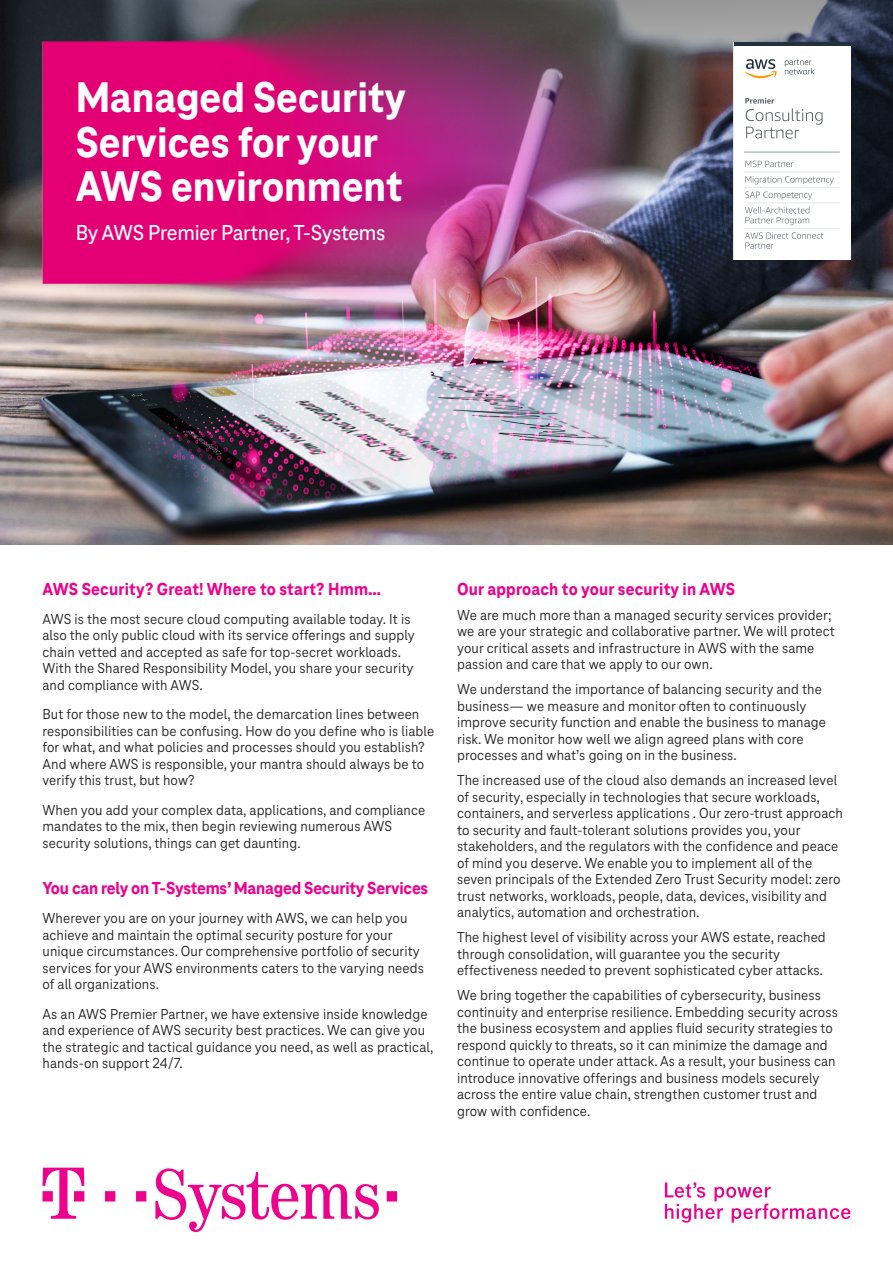
<style>
.page{position:relative;width:893px;height:1263px;background:#fff}
.page>*{position:absolute;margin:0;border:0;box-sizing:border-box;transform-origin:0 0}
.Subheadline_30_Nor_W{font:800 44.55px/44.5px "Tele Neo";color:#fff}
.TS_sub_header_1{font:500 22.5px "Tele Neo";letter-spacing:-.01em;color:#fff}
.Heading_magenta_01{font:800 18px "Tele Neo";letter-spacing:-.005em;color:#ed028c}
.Bullets{font:15px/16.5px "Tele Neo";letter-spacing:.01em;color:#231f20}
</style>
<div class="page">
<img style="left:0;top:218px;width:893px;height:327px">
<svg style="left:0;top:0;width:893px;height:218px;background:#41434e"></svg>
<img style="left:26px;top:0;width:678px;height:329px">
<svg style="left:665px;top:1182px;width:185px;height:40px"></svg>
<svg style="left:105px;top:1191px;width:10px;height:10px"></svg>
<svg style="left:136px;top:1191px;width:10px;height:10px"></svg>
<svg style="left:43px;top:1168px;width:41px;height:51px"></svg>
<svg style="left:155px;top:1168px;width:224px;height:64px"></svg>
<svg style="left:387px;top:1191px;width:10px;height:10px"></svg>
<svg style="left:733px;top:43px;width:117px;height:217px"></svg>
<p class="Subheadline_30_Nor_W" style="left:76px;top:76px;width:332px">Managed Security<br>Services for your<br>AWS environment</p>
<p class="TS_sub_header_1" style="left:76px;top:220px;width:311px">By AWS Premier Partner, T-Systems</p>
<p class="Heading_magenta_01" style="left:43px;top:579px;width:340px">AWS Security? Great! Where to start? Hmm…</p>
<p class="Bullets" style="left:43px;top:611px;width:374px">AWS is the most secure cloud computing available today. It is also the only public cloud with its service offerings and supply chain vetted and accepted as safe for top-secret workloads.<br>With the Shared Responsibility Model, you share your security and compliance with AWS.</p>
<p class="Bullets" style="left:43px;top:706px;width:393px">But for those new to the model, the demarcation lines between responsibilities can be confusing. How do you define who is liable for what, and what policies and processes should you establish?<br>And where AWS is responsible, your mantra should always be to verify this trust, but how?</p>
<p class="Bullets" style="left:43px;top:801px;width:384px">When you add your complex data, applications, and compliance mandates to the mix, then begin reviewing numerous AWS security solutions, things can get daunting.</p>
<p class="Heading_magenta_01" style="left:43px;top:878px;width:387px">You can rely on T-Systems’ Managed Security Services</p>
<p class="Bullets" style="left:43px;top:910px;width:383px">Wherever you are on your journey with AWS, we can help you achieve and maintain the optimal security posture for your unique circumstances. Our comprehensive portfolio of security services for your AWS environments caters to the varying needs of all organizations.</p>
<p class="Bullets" style="left:43px;top:1005px;width:392px">As an AWS Premier Partner, we have extensive inside knowledge and experience of AWS security best practices. We can give you the strategic and tactical guidance you need, as well as practical, hands-on support 24/7.</p>
<p class="Heading_magenta_01" style="left:457px;top:579px;width:279px">Our approach to your security in AWS</p>
<p class="Bullets" style="left:457px;top:607px;width:379px">We are much more than a managed security services provider; we are your strategic and collaborative partner. We will protect your critical assets and infrastructure in AWS with the same passion and care that we apply to our own.</p>
<p class="Bullets" style="left:457px;top:681px;width:370px">We understand the importance of balancing security and the business— we measure and monitor often to continuously improve security function and enable the business to manage risk. We monitor how well we align agreed plans with core processes and what’s going on in the business.</p>
<p class="Bullets" style="left:457px;top:772px;width:387px">The increased use of the cloud also demands an increased level of security, especially in technologies that secure workloads, containers, and serverless applications . Our zero-trust approach to security and fault-tolerant solutions provides you, your stakeholders, and the regulators with the confidence and peace of mind you deserve. We enable you to implement all of the seven principals of the Extended Zero Trust Security model: zero trust networks, workloads, people, data, devices, visibility and analytics, automation and orchestration.</p>
<p class="Bullets" style="left:457px;top:929px;width:370px">The highest level of visibility across your AWS estate, reached through consolidation, will guarantee you the security effectiveness needed to prevent sophisticated cyber attacks.</p>
<p class="Bullets" style="left:457px;top:987px;width:382px">We bring together the capabilities of cybersecurity, business continuity and enterprise resilience. Embedding security across the business ecosystem and applies fluid security strategies to respond quickly to threats, so it can minimize the damage and continue to operate under attack. As a result, your business can introduce innovative offerings and business models securely across the entire value chain, strengthen customer trust and grow with confidence.</p>
</div>
